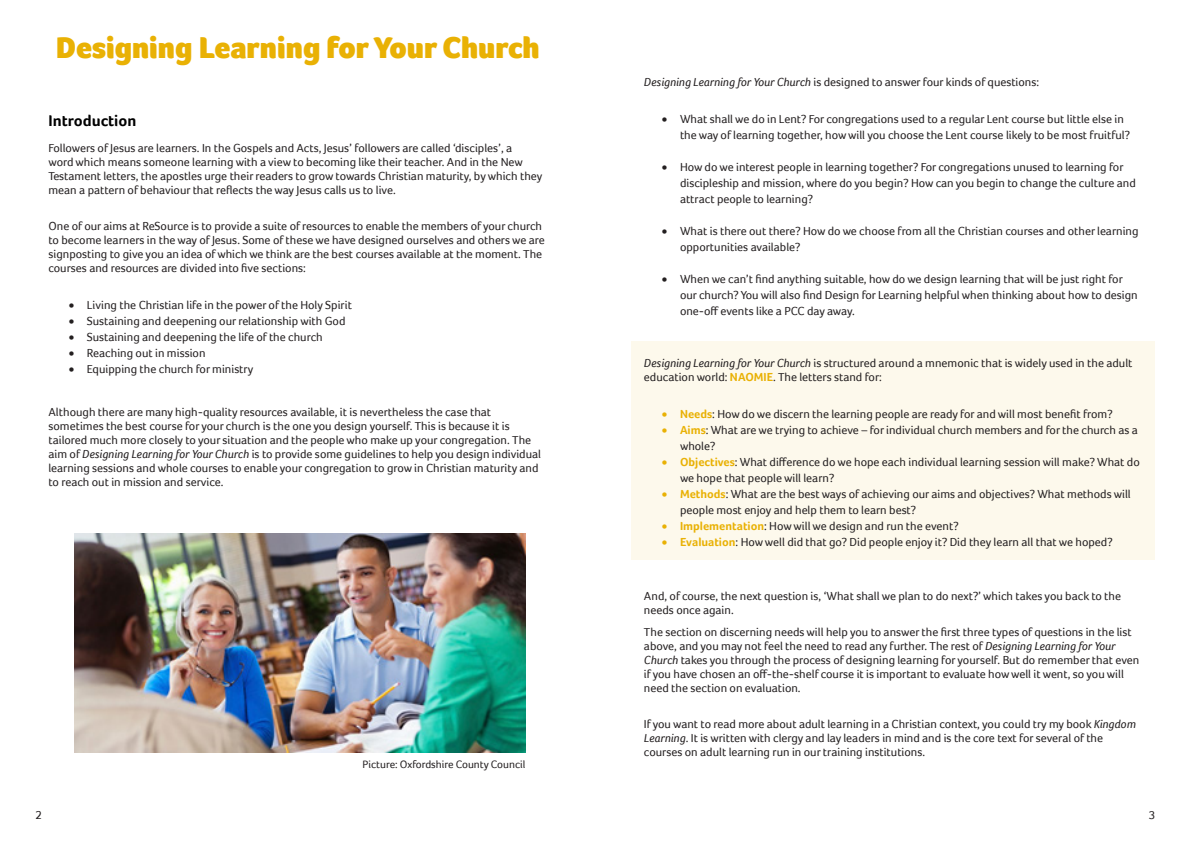
<style>
.page{position:relative;width:1191px;height:842px;background:#fff}
.page>*{position:absolute;margin:0;border:0;box-sizing:border-box;transform-origin:0 0}
.Heading_1{font:900 31px "Foco";color:#e9b104}
.Heading_2{font:700 16px "Foco";color:#000}
.t1{font:12px/14px "Foco";color:#231f20}
.t2{font:11px "Foco";color:#231f20}
.s1{font-style:italic}
.s2{font-weight:700;color:#e9b104}
.s3{color:#e9b104}
</style>
<div class="page">
<div style="left:631px;top:341px;width:524px;height:219px;background:#fdf9ec"></div>
<img style="left:74px;top:533px;width:451px;height:219px">
<p class="Heading_1" style="left:56px;top:29px;width:485px">Designing Learning for Your Church</p>
<p class="Heading_2" style="left:48px;top:112px;width:89px">Introduction</p>
<p class="t1" style="left:48px;top:141px;width:495px">Followers of Jesus are learners. In the Gospels and Acts, Jesus’ followers are called ‘disciples’, a<br>word which means someone learning with a view to becoming like their teacher. And in the New Testament letters, the apostles urge their readers to grow towards Christian maturity, by which they mean a pattern of behaviour that reflects the way Jesus calls us to live.</p>
<p class="t1" style="left:48px;top:219px;width:498px">One of our aims at ReSource is to provide a suite of resources to enable the members of your church to become learners in the way of Jesus. Some of these we have designed ourselves and others we are signposting to give you an idea of which we think are the best courses available at the moment. The courses and resources are divided into five sections:</p>
<p class="t1" style="left:69px;top:298px;width:284px">• Living the Christian life in the power of the Holy Spirit</p>
<p class="t1" style="left:69px;top:314px;width:278px">• Sustaining and deepening our relationship with God</p>
<p class="t1" style="left:69px;top:330px;width:255px">• Sustaining and deepening the life of the church</p>
<p class="t1" style="left:69px;top:346px;width:138px">• Reaching out in mission</p>
<p class="t1" style="left:69px;top:362px;width:186px">• Equipping the church for ministry</p>
<p class="t1" style="left:48px;top:405px;width:494px">Although there are many high-quality resources available, it is nevertheless the case that sometimes the best course for your church is the one you design yourself. This is because it is tailored much more closely to your situation and the people who make up your congregation. The aim of <span class="s1">Designing Learning for Your Church</span> is to provide some guidelines to help you design individual learning sessions and whole courses to enable your congregation to grow in Christian maturity and to reach out in mission and service.</p>
<p class="t2" style="left:362px;top:758px;width:164px">Picture: Oxfordshire County Council</p>
<p class="t1" style="left:644px;top:74px;width:397px"><span class="s1">Designing Learning for Your Church</span> is designed to answer four kinds of questions:</p>
<p class="t1" style="left:680px;top:110px;width:451px;line-height:16px;text-indent:-18px">• What shall we do in Lent? For congregations used to a regular Lent course but little else in the way of learning together, how will you choose the Lent course likely to be most fruitful?</p>
<p class="t1" style="left:680px;top:158px;width:457px;line-height:16px;text-indent:-18px">• How do we interest people in learning together? For congregations unused to learning for discipleship and mission, where do you begin? How can you begin to change the culture and attract people to learning?</p>
<p class="t1" style="left:680px;top:222px;width:460px;line-height:16px;text-indent:-18px">• What is there out there? How do we choose from all the Christian courses and other learning opportunities available?</p>
<p class="t1" style="left:680px;top:270px;width:459px;line-height:16px;text-indent:-18px">• When we can’t find anything suitable, how do we design learning that will be just right for our church? You will also find Design for Learning helpful when thinking about how to design one-off events like a PCC day away.</p>
<p class="t1" style="left:644px;top:356px;width:490px"><span class="s1">Designing Learning for Your Church</span> is structured around a mnemonic that is widely used in the adult education world: <span class="s2">NAOMIE</span>. The letters stand for:</p>
<p class="t1" style="left:662px;top:407px;width:452px"><span class="s3">•</span> <span class="s2">Needs</span>: How do we discern the learning people are ready for and will most benefit from?</p>
<p class="t1" style="left:680px;top:422px;width:459px;line-height:16px;text-indent:-18px"><span class="s3">•</span> <span class="s2">Aims</span>: What are we trying to achieve – for individual church members and for the church as a whole?</p>
<p class="t1" style="left:680px;top:454px;width:461px;line-height:16px;text-indent:-18px"><span class="s3">•</span> <span class="s2">Objectives</span>: What difference do we hope each individual learning session will make? What do we hope that people will learn?</p>
<p class="t1" style="left:680px;top:486px;width:452px;line-height:16px;text-indent:-18px"><span class="s3">•</span> <span class="s2">Methods</span>: What are the best ways of achieving our aims and objectives? What methods will people most enjoy and help them to learn best?</p>
<p class="t1" style="left:662px;top:519px;width:298px"><span class="s3">•</span> <span class="s2">Implementation</span>: How will we design and run the event?</p>
<p class="t1" style="left:662px;top:535px;width:452px"><span class="s3">•</span> <span class="s2">Evaluation</span>: How well did that go? Did people enjoy it? Did they learn all that we hoped?</p>
<p class="t1" style="left:644px;top:588px;width:478px">And, of course, the next question is, ‘What shall we plan to do next?’ which takes you back to the needs once again.</p>
<p class="t1" style="left:644px;top:624px;width:497px">The section on discerning needs will help you to answer the first three types of questions in the list above, and you may not feel the need to read any further. The rest of <span class="s1">Designing Learning for Your Church</span> takes you through the process of designing learning for yourself. But do remember that even if you have chosen an off-the-shelf course it is important to evaluate how well it went, so you will need the section on evaluation.</p>
<p class="t1" style="left:644px;top:716px;width:493px">If you want to read more about adult learning in a Christian context, you could try my book <span class="s1">Kingdom<br>Learning</span>. It is written with clergy and lay leaders in mind and is the core text for several of the courses on adult learning run in our training institutions.</p>
<p class="t1" style="left:35px;top:808px;width:8px">2</p>
<p class="t1" style="left:1149px;top:808px;width:8px">3</p>
</div>
